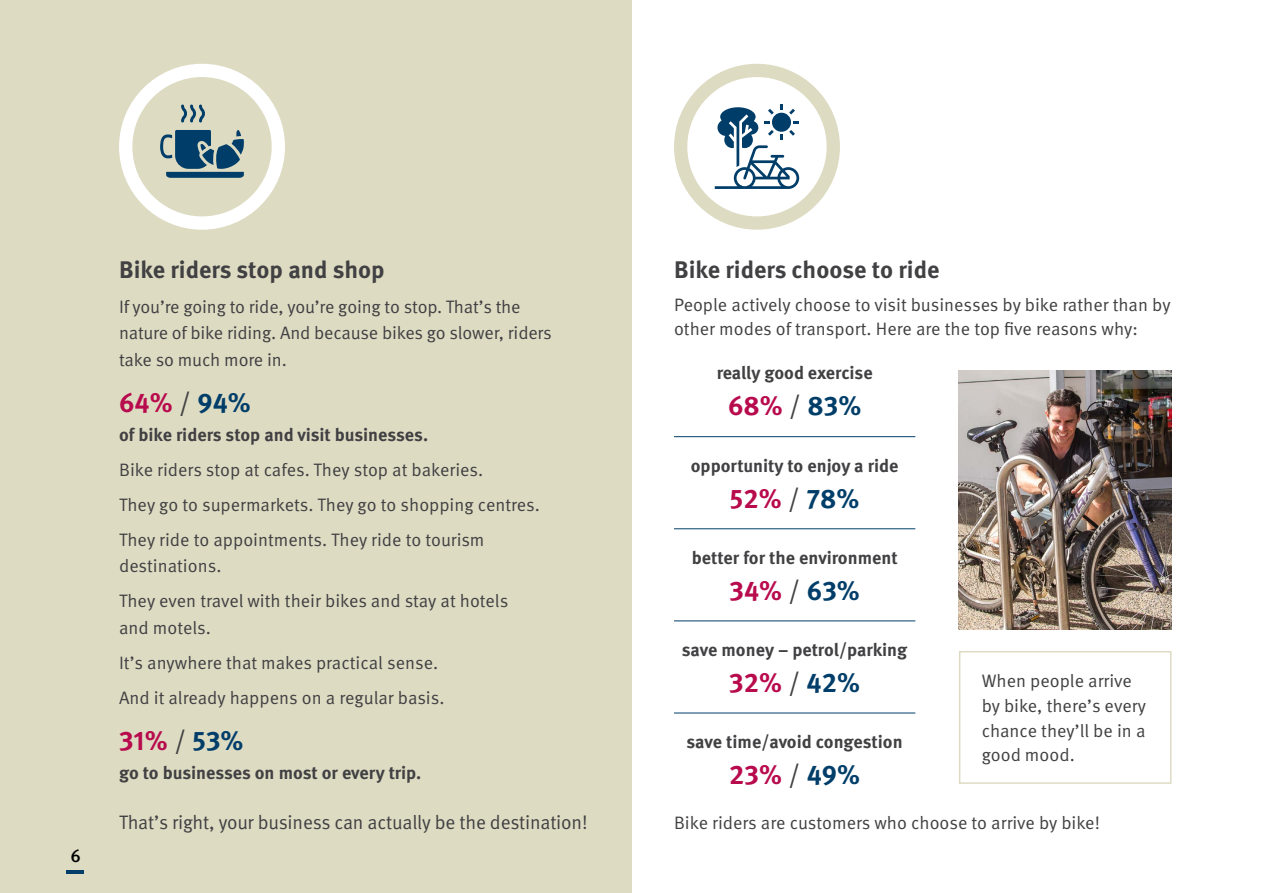
<style>
.page{position:relative;width:1263px;height:893px;background:#fff}
.page>*{position:absolute;margin:0;border:0;box-sizing:border-box;transform-origin:0 0}
.t1{font:700 27px "Meta Pro";color:#b80b4d}
.t2{font:700 24px "Meta Pro";color:#414042}
.t3{font:19.5px "Meta Pro Norm";letter-spacing:-.01em;color:#414042}
.t4{font:18px/26.5px "Meta Pro Norm";color:#414042}
.t5{font:700 18px "Meta Pro";color:#414042}
.t6{font:500 18px "Meta Pro";color:#000}
.s1{font-family:"Meta Pro Norm";font-weight:400;color:#414042}
.s2{color:#003e69}
</style>
<div class="page">
<div style="left:0;top:0;width:631px;height:893px;background:#dedbc3"></div>
<hr style="left:67px;top:870px;width:17px;height:3px;background:#003e69">
<div style="left:119px;top:64px;width:166px;height:166px;border:13px solid #fff;border-radius:50%"></div>
<svg style="left:160px;top:130px;width:84px;height:48px"></svg>
<svg style="left:181px;top:105px;width:24px;height:17px"></svg>
<svg style="left:681px;top:70px;width:152px;height:153px"></svg>
<div style="left:674px;top:64px;width:166px;height:166px;border:13px solid #dedbc3;border-radius:50%"></div>
<svg style="left:715px;top:105px;width:84px;height:84px"></svg>
<img style="left:959px;top:370px;width:212px;height:260px">
<hr style="left:674px;top:436px;width:241px;height:1px;background:#003e69">
<hr style="left:674px;top:528px;width:241px;height:1px;background:#003e69">
<hr style="left:674px;top:620px;width:241px;height:1px;background:#003e69">
<hr style="left:674px;top:713px;width:241px;height:1px;background:#003e69">
<div style="left:959px;top:651px;width:212px;height:133px;border:2px solid #dedbc3"></div>
<p class="t6" style="left:70px;top:842px;width:12px">6</p>
<p class="t2" style="left:119px;top:250px;width:267px">Bike riders stop and shop</p>
<p class="t4" style="left:119px;top:292px;width:434px">If you’re going to ride, you’re going to stop. That’s the nature of bike riding. And because bikes go slower, riders take so much more in.</p>
<p class="t1" style="left:119px;top:381px;width:133px">64% <span class="s1">/</span> <span class="s2">94%</span></p>
<p class="t5" style="left:119px;top:420px;width:311px">of bike riders stop and visit businesses.</p>
<p class="t4" style="left:119px;top:455px;width:366px">Bike riders stop at cafes. They stop at bakeries.</p>
<p class="t4" style="left:119px;top:490px;width:422px">They go to supermarkets. They go to shopping centres.</p>
<p class="t4" style="left:119px;top:525px;width:367px">They ride to appointments. They ride to tourism destinations.</p>
<p class="t4" style="left:119px;top:587px;width:391px">They even travel with their bikes and stay at hotels and motels.</p>
<p class="t4" style="left:119px;top:648px;width:321px">It’s anywhere that makes practical sense.</p>
<p class="t4" style="left:119px;top:683px;width:327px">And it already happens on a regular basis.</p>
<p class="t1" style="left:119px;top:720px;width:126px">31% <span class="s1">/</span> <span class="s2">53%</span></p>
<p class="t5" style="left:119px;top:759px;width:304px">go to businesses on most or every trip.</p>
<p class="t3" style="left:119px;top:808px;width:470px">That’s right, your business can actually be the destination!</p>
<p class="t2" style="left:674px;top:250px;width:267px">Bike riders choose to ride</p>
<p class="t4" style="left:674px;top:291px;width:498px;line-height:24.6px">People actively choose to visit businesses by bike rather than by other modes of transport. Here are the top five reasons why:</p>
<p class="t5" style="left:717px;top:359px;width:157px">really good exercise</p>
<p class="t1" style="left:728px;top:385px;width:135px">68% <span class="s1">/</span> <span class="s2">83%</span></p>
<p class="t5" style="left:691px;top:451px;width:209px">opportunity to enjoy a ride</p>
<p class="t1" style="left:730px;top:477px;width:131px">52% <span class="s1">/</span> <span class="s2">78%</span></p>
<p class="t5" style="left:692px;top:543px;width:207px">better for the environment</p>
<p class="t1" style="left:729px;top:569px;width:132px">34% <span class="s1">/</span> <span class="s2">63%</span></p>
<p class="t5" style="left:682px;top:635px;width:227px">save money – petrol/parking</p>
<p class="t1" style="left:729px;top:661px;width:132px">32% <span class="s1">/</span> <span class="s2">42%</span></p>
<p class="t5" style="left:687px;top:727px;width:218px">save time/avoid congestion</p>
<p class="t1" style="left:729px;top:753px;width:132px">23% <span class="s1">/</span> <span class="s2">49%</span></p>
<p class="t4" style="left:982px;top:668px;width:166px;line-height:24.6px">When people arrive by bike, there’s every chance they’ll be in a good mood.</p>
<p class="t4" style="left:674px;top:808px;width:427px">Bike riders are customers who choose to arrive by bike!</p>
</div>
